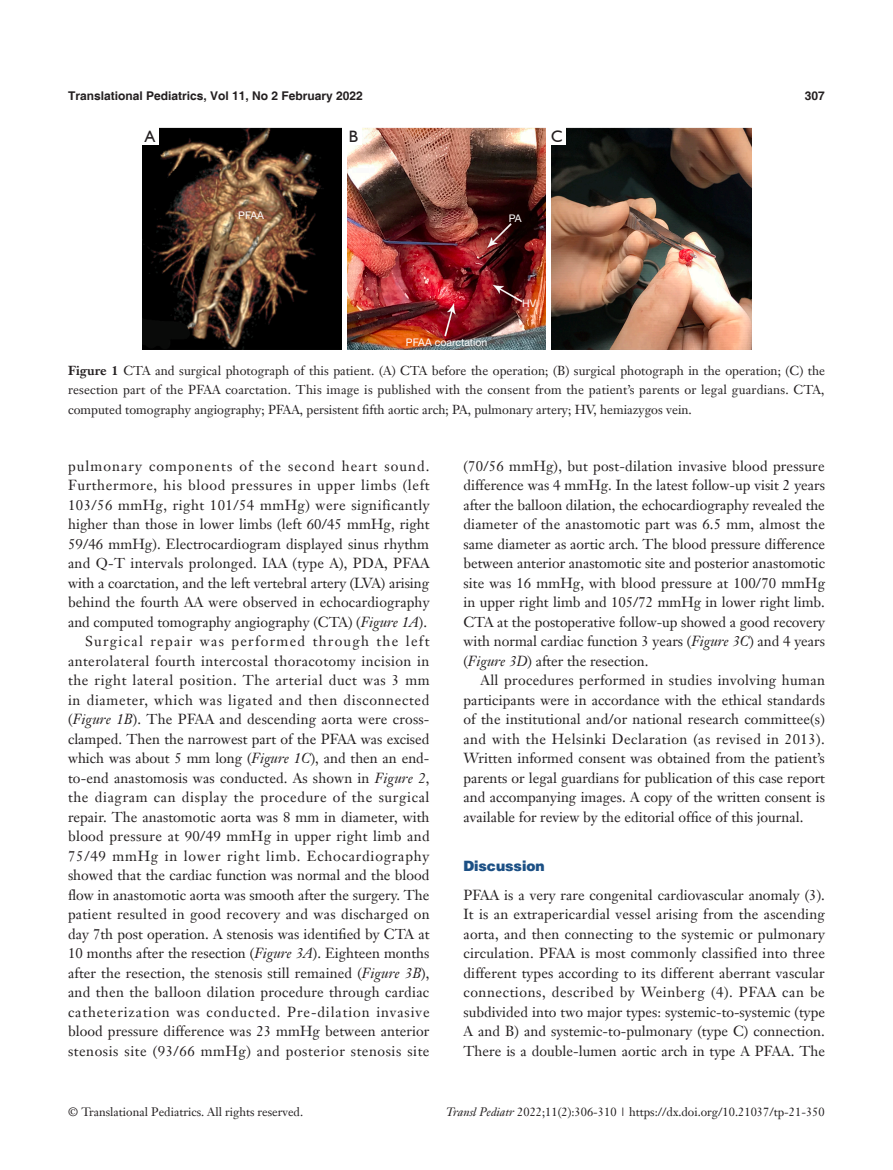
<style>
.page{position:relative;width:893px;height:1170px;background:#fff}
.page>*{position:absolute;margin:0;border:0;box-sizing:border-box;transform-origin:0 0}
.t1{font:16.5px "Humanist 521 BT";color:#231f20}
.t2{font:14.25px/19.5px "Janson Text LT";color:#231f20;text-align:justify}
.一级标题-6_5-YJ6_5{font:900 14.25px "Helvetica";color:#1c5085}
.t3{font:12.75px/19.5px "Janson Text LT";color:#231f20;text-align:justify}
.页脚doi-YJDOI{font:12px "Janson Text LT";color:#231f20}
.页眉杂志年卷期-YMNJQ{font:700 12px "Helvetica";color:#231f20}
.页脚杂志版权-YJZZBQ{font:12px "Janson Text LT";color:#231f20}
.页眉页码-YMYM{font:700 12px "Helvetica";color:#231f20}
.t4{font:10.5px "Helvetica Neue LT Pro";color:#fff}
.s1{font-weight:700}
.s2{font-style:italic}
</style>
<div class="page">
<img style="left:142px;top:128px;width:609px;height:222px">
<hr style="left:343px;top:128px;width:4px;height:222px;background:#fff">
<div style="left:546px;top:128px;width:5px;height:222px;background:#fff"></div>
<div style="left:141px;top:128px;width:17px;height:17px;background:#fff"></div>
<div style="left:345px;top:128px;width:17px;height:17px;background:#fff"></div>
<div style="left:548px;top:128px;width:17px;height:17px;background:#fff"></div>
<p class="页眉杂志年卷期-YMNJQ" style="left:68px;top:88px;width:296px">Translational Pediatrics, Vol 11, No 2 February 2022</p>
<p class="页眉页码-YMYM" style="left:805px;top:88px;width:22px">307</p>
<p class="t1" style="left:145px;top:126px;width:12px">A</p>
<p class="t1" style="left:349px;top:126px;width:11px">B</p>
<p class="t1" style="left:551px;top:126px;width:13px">C</p>
<p class="t4" style="left:238px;top:209px;width:27px">PFAA</p>
<p class="t4" style="left:509px;top:211px;width:14px">PA</p>
<p class="t4" style="left:522px;top:297px;width:15px">HV</p>
<p class="t4" style="left:406px;top:336px;width:83px">PFAA coarctation</p>
<p class="t3" style="left:68px;top:360px;width:759px"><span class="s1">Figure 1</span> CTA and surgical photograph of this patient. (A) CTA before the operation; (B) surgical photograph in the operation; (C) the resection part of the PFAA coarctation. This image is published with the consent from the patient’s parents or legal guardians. CTA, computed tomography angiography; PFAA, persistent fifth aortic arch; PA, pulmonary artery; HV, hemiazygos vein.</p>
<p class="t2" style="left:68px;top:456px;width:363px">pulmonary components of the second heart sound.<br>Furthermore, his blood pressures in upper limbs (left 103/56 mmHg, right 101/54 mmHg) were significantly higher than those in lower limbs (left 60/45 mmHg, right 59/46 mmHg). Electrocardiogram displayed sinus rhythm and Q-T intervals prolonged. IAA (type A), PDA, PFAA with a coarctation, and the left vertebral artery (LVA) arising behind the fourth AA were observed in echocardiography and computed tomography angiography (CTA) (<span class="s2">Figure 1A</span>).</p>
<p class="t2" style="left:68px;top:631px;width:363px;text-indent:17px">Surgical repair was performed through the left anterolateral fourth intercostal thoracotomy incision in the right lateral position. The arterial duct was 3 mm in diameter, which was ligated and then disconnected (<span class="s2">Figure 1B</span>). The PFAA and descending aorta were cross&shy;clamped. Then the narrowest part of the PFAA was excised which was about 5 mm long (<span class="s2">Figure 1C</span>), and then an end&shy;to-end anastomosis was conducted. As shown in <span class="s2">Figure 2</span>, the diagram can display the procedure of the surgical repair. The anastomotic aorta was 8 mm in diameter, with blood pressure at 90/49 mmHg in upper right limb and 75/49 mmHg in lower right limb. Echocardiography showed that the cardiac function was normal and the blood flow in anastomotic aorta was smooth after the surgery. The patient resulted in good recovery and was discharged on day 7th post operation. A stenosis was identified by CTA at 10 months after the resection (<span class="s2">Figure 3A</span>). Eighteen months after the resection, the stenosis still remained (<span class="s2">Figure 3B</span>), and then the balloon dilation procedure through cardiac catheterization was conducted. Pre-dilation invasive blood pressure difference was 23 mmHg between anterior stenosis site (93/66 mmHg) and posterior stenosis site</p>
<p class="t2" style="left:463px;top:456px;width:363px">(70/56 mmHg), but post-dilation invasive blood pressure difference was 4 mmHg. In the latest follow-up visit 2 years after the balloon dilation, the echocardiography revealed the diameter of the anastomotic part was 6.5 mm, almost the same diameter as aortic arch. The blood pressure difference between anterior anastomotic site and posterior anastomotic site was 16 mmHg, with blood pressure at 100/70 mmHg in upper right limb and 105/72 mmHg in lower right limb.<br>CTA at the postoperative follow-up showed a good recovery with normal cardiac function 3 years (<span class="s2">Figure 3C</span>) and 4 years (<span class="s2">Figure 3D</span>) after the resection.</p>
<p class="t2" style="left:463px;top:670px;width:363px;text-indent:17px">All procedures performed in studies involving human participants were in accordance with the ethical standards of the institutional and/or national research committee(s) and with the Helsinki Declaration (as revised in 2013).<br>Written informed consent was obtained from the patient’s parents or legal guardians for publication of this case report and accompanying images. A copy of the written consent is available for review by the editorial office of this journal.</p>
<p class="一级标题-6_5-YJ6_5" style="left:463px;top:856px;width:83px">Discussion</p>
<p class="t2" style="left:463px;top:885px;width:363px">PFAA is a very rare congenital cardiovascular anomaly (3).<br>It is an extrapericardial vessel arising from the ascending aorta, and then connecting to the systemic or pulmonary circulation. PFAA is most commonly classified into three different types according to its different aberrant vascular connections, described by Weinberg (4). PFAA can be subdivided into two major types: systemic-to-systemic (type A and B) and systemic-to-pulmonary (type C) connection.<br>There is a double-lumen aortic arch in type A PFAA. The</p>
<p class="页脚杂志版权-YJZZBQ" style="left:68px;top:1104px;width:236px">© Translational Pediatrics. All rights reserved.</p>
<p class="页脚doi-YJDOI" style="left:446px;top:1104px;width:380px"><span class="s2">Transl Pediatr</span> 2022;11(2):306-310 | https://dx.doi.org/10.21037/tp-21-350</p>
</div>
